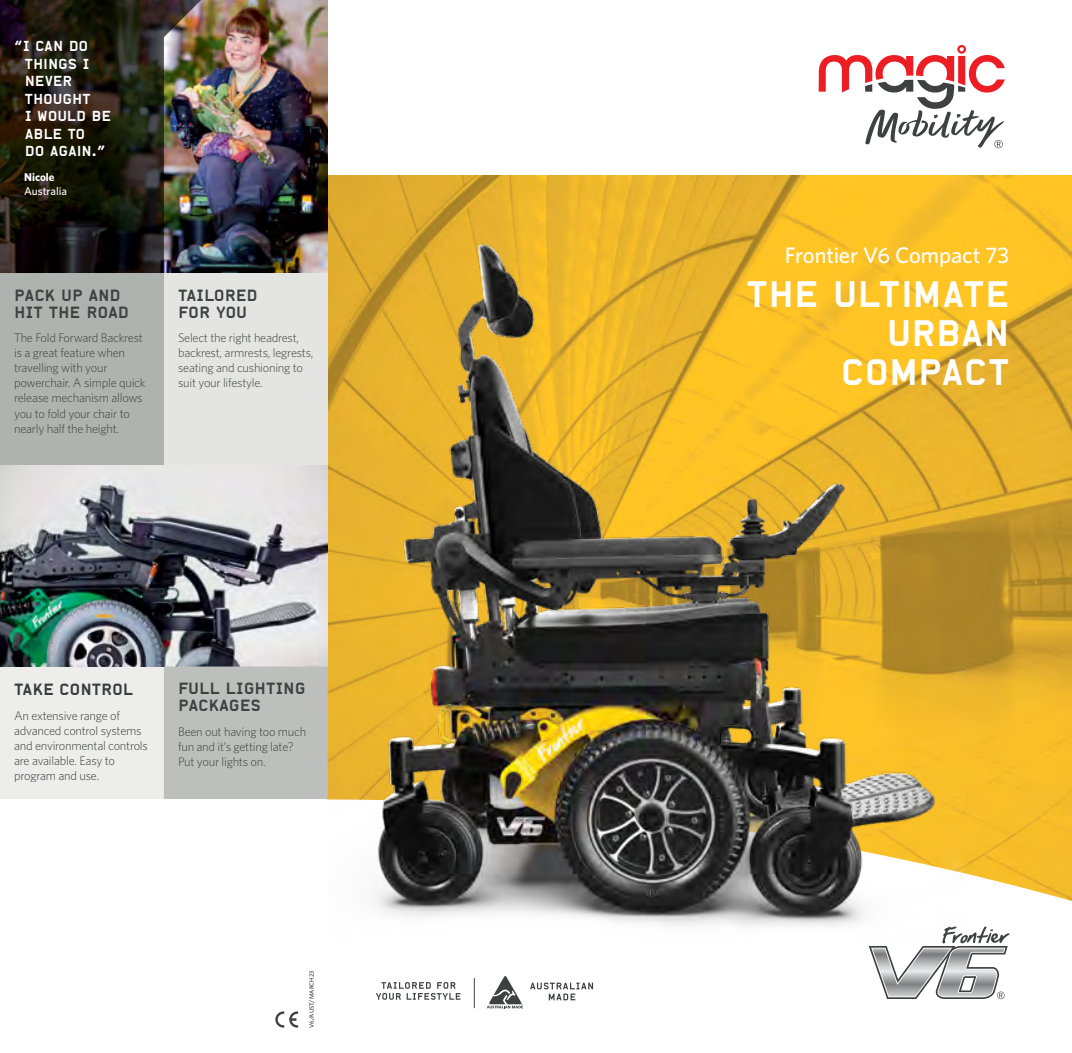
<style>
.page{position:relative;width:1072px;height:1053px;background:#fff}
.page>*{position:absolute;margin:0;border:0;box-sizing:border-box;transform-origin:0 0}
.t1{font:35px/38.8px "Alpha Headline";letter-spacing:-.01em;color:#fff;text-align:right}
.t2{font:500 22.5px "Whitney";letter-spacing:-.005em;color:#fff}
.t3{font:15.38px/16.9px "Alpha Headline";letter-spacing:-.01em;color:#3f4042}
.t4{font:13.75px/17.5px "Alpha Headline";letter-spacing:-.01em;color:#fff}
.t5{font:300 12.5px/15px "Whitney";letter-spacing:-.02em;color:#3f4042}
.t6{font:500 11.25px "Whitney";color:#fff}
.t7{font:700 11.25px "Whitney";color:#fff}
.t8{font:500 6.25px "Whitney";color:#3f4042}
</style>
<div class="page">
<img style="left:328px;top:175px;width:744px;height:624px">
<div style="left:0;top:666px;width:164px;height:132px;background:#ededec"></div>
<img style="left:211px;top:0;width:117px;height:273px">
<img style="left:0;top:0;width:211px;height:273px">
<img style="left:0;top:464px;width:328px;height:202px">
<div style="left:164px;top:666px;width:164px;height:133px;background:#bcbfbb"></div>
<div style="left:164px;top:273px;width:164px;height:191px;background:#e4e5e3"></div>
<div style="left:0;top:273px;width:164px;height:191px;background:#afb3af"></div>
<svg style="left:298px;top:799px;width:774px;height:229px"></svg>
<svg style="left:530px;top:982px;width:63px;height:18px"></svg>
<hr style="left:474px;top:978px;width:1px;height:30px;background:#3f4042">
<svg style="left:376px;top:982px;width:84px;height:17px"></svg>
<svg style="left:487px;top:976px;width:36px;height:32px"></svg>
<svg style="left:819px;top:45px;width:186px;height:103px"></svg>
<div style="left:843px;top:921px;width:215px;height:106px;background:#fff"></div>
<svg style="left:869px;top:926px;width:140px;height:73px"></svg>
<img style="left:328px;top:234px;width:638px;height:714px">
<svg style="left:275px;top:1011px;width:23px;height:16px"></svg>
<p class="t4" style="left:25px;top:37px;width:88px;text-indent:-11px">“I CAN DO<br>THINGS I<br>NEVER<br>THOUGHT<br>I WOULD BE<br>ABLE TO<br>DO AGAIN.”</p>
<p class="t7" style="left:24px;top:169px;width:32px">Nicole</p>
<p class="t6" style="left:24px;top:183px;width:44px">Australia</p>
<p class="t3" style="left:14px;top:286px;width:117px">PACK UP AND<br>HIT THE ROAD</p>
<p class="t5" style="left:14px;top:330px;width:133px">The Fold Forward Backrest is a great feature when travelling with your powerchair. A simple quick release mechanism allows you to fold your chair to nearly half the height.</p>
<p class="t3" style="left:178px;top:286px;width:81px">TAILORED<br>FOR YOU</p>
<p class="t5" style="left:178px;top:330px;width:137px">Select the right headrest, backrest, armrests, legrests, seating and cushioning to suit your lifestyle.</p>
<p class="t3" style="left:14px;top:680px;width:121px">TAKE CONTROL</p>
<p class="t5" style="left:14px;top:707px;width:135px">An extensive range of advanced control systems and environmental controls are available. Easy to program and use.</p>
<p class="t3" style="left:178px;top:680px;width:129px">FULL LIGHTING<br>PACKAGES</p>
<p class="t5" style="left:178px;top:723px;width:130px">Been out having too much fun and it’s getting late?<br>Put your lights on.</p>
<p class="t8" style="left:307px;top:1027px;width:59px;rotate:-90deg">V6/AUST/MARCH23</p>
<h2 class="t2" style="left:785px;top:240px;width:226px">Frontier V6 Compact 73</h2>
<h1 class="t1" style="left:746px;top:274px;width:265px">THE ULTIMATE<br>URBAN<br>COMPACT</h1>
</div>
